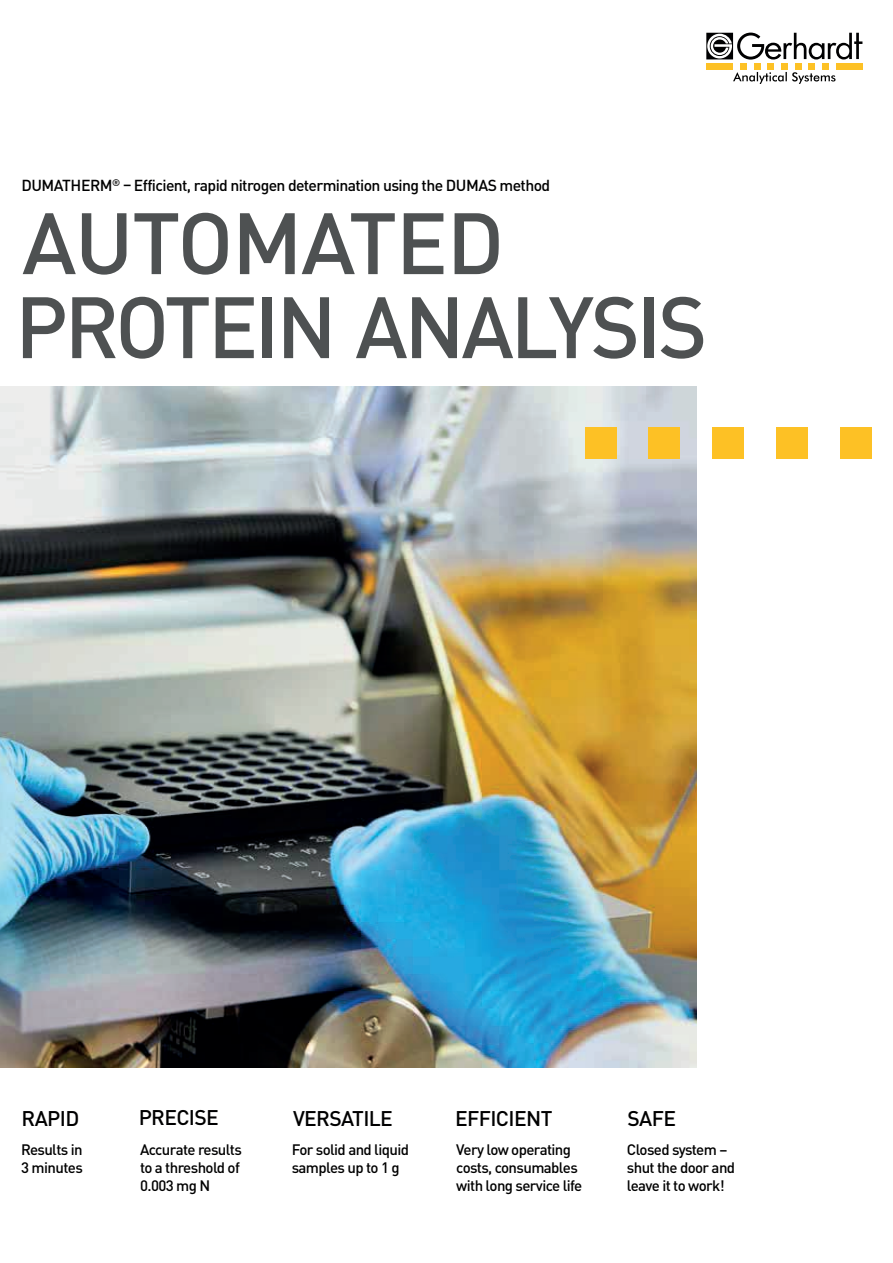
<style>
.page{position:relative;width:893px;height:1263px;background:#fff}
.page>*{position:absolute;margin:0;border:0;box-sizing:border-box;transform-origin:0 0}
.t1{font:500 85.5px/84px "DINOT";letter-spacing:-.04em;color:#4e5152}
.t2{font:500 21px "DINOT";letter-spacing:-.03em;color:#000001}
.t3{font:500 15.75px "DINOT";letter-spacing:-.04em;color:#000001}
.t4{font:500 15px/18px "DINOT";letter-spacing:-.04em;color:#000001}
</style>
<div class="page">
<img style="left:0;top:387px;width:696px;height:680px">
<svg style="left:706px;top:33px;width:156px;height:27px"></svg>
<div style="left:740px;top:63px;width:7px;height:7px;background:#fdc125"></div>
<div style="left:754px;top:63px;width:6px;height:7px;background:#fdc125"></div>
<div style="left:767px;top:63px;width:7px;height:7px;background:#fdc125"></div>
<div style="left:781px;top:63px;width:7px;height:7px;background:#fdc125"></div>
<div style="left:795px;top:63px;width:6px;height:7px;background:#fdc125"></div>
<div style="left:808px;top:63px;width:7px;height:7px;background:#fdc125"></div>
<div style="left:822px;top:63px;width:7px;height:7px;background:#fdc125"></div>
<div style="left:836px;top:63px;width:26px;height:7px;background:#fdc125"></div>
<div style="left:706px;top:63px;width:27px;height:7px;background:#fdc125"></div>
<svg style="left:733px;top:72px;width:102px;height:12px"></svg>
<div style="left:585px;top:427px;width:32px;height:32px;background:#fdc125"></div>
<div style="left:648px;top:427px;width:32px;height:32px;background:#fdc125"></div>
<div style="left:712px;top:427px;width:32px;height:32px;background:#fdc125"></div>
<div style="left:776px;top:427px;width:32px;height:32px;background:#fdc125"></div>
<div style="left:840px;top:427px;width:32px;height:32px;background:#fdc125"></div>
<p class="t3" style="left:21px;top:175px;width:530px">DUMAThERM<sup>®</sup> – Efficient, rapid nitrogen determination using the DUMAS method</p>
<h1 class="t1" style="left:15px;top:199px;width:694px">AUTOMATED<br>PROTEIN ANALYSIS</h1>
<h2 class="t2" style="left:22px;top:1105px;width:59px">RAPID</h2>
<p class="t4" style="left:21px;top:1140px;width:63px">Results in<br>3 minutes</p>
<h2 class="t2" style="left:139px;top:1104px;width:82px">PRECISE</h2>
<p class="t4" style="left:140px;top:1140px;width:103px;text-align:justify">Accurate results to a threshold of 0.003 mg N</p>
<h2 class="t2" style="left:293px;top:1105px;width:101px">VERSATILE</h2>
<p class="t4" style="left:292px;top:1140px;width:119px">for solid and liquid samples up to 1 g</p>
<h2 class="t2" style="left:455px;top:1105px;width:99px">EffICIENT</h2>
<p class="t4" style="left:456px;top:1140px;width:127px">Very low operating costs, consumables with long service life</p>
<h2 class="t2" style="left:628px;top:1105px;width:50px">SAfE</h2>
<p class="t4" style="left:627px;top:1140px;width:110px">Closed system – shut the door and leave it to work!</p>
</div>
